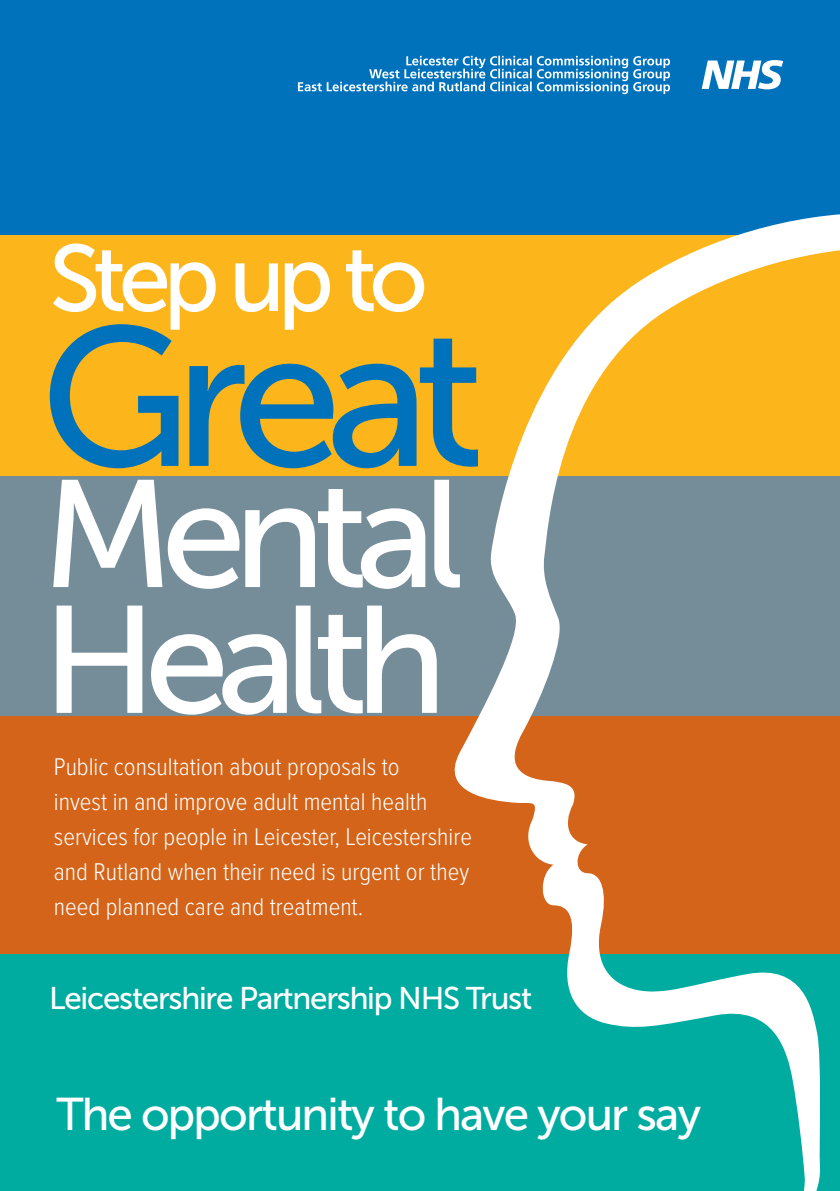
<style>
.page{position:relative;width:840px;height:1191px;background:#fff}
.page>*{position:absolute;margin:0;border:0;box-sizing:border-box;transform-origin:0 0}
.t1{font:197.2px "Museo Sans 500";letter-spacing:-.08em;color:#0072bc}
.t2{font:151.8px/125.8px "Museo Sans 500";letter-spacing:-.08em;color:#fff}
.t3{font:93.8px "Museo Sans 500";letter-spacing:-.08em;color:#fff}
.t4{font:45.8px "Museo Sans 500";letter-spacing:-.04em;color:#fff}
.t5{font:31.4px "Museo Sans 500";letter-spacing:-.04em;color:#fff}
.t6{font:300 25px/34.8px "Proxima Nova Cond";color:#fff}
</style>
<div class="page">
<div style="left:0;top:0;width:839px;height:235px;background:#0072bc"></div>
<div style="left:0;top:235px;width:839px;height:241px;background:#fcb61c"></div>
<div style="left:0;top:953px;width:839px;height:238px;background:#00aca0"></div>
<div style="left:0;top:476px;width:839px;height:240px;background:#758c99"></div>
<div style="left:0;top:716px;width:839px;height:237px;background:#d3641a"></div>
<svg style="left:437px;top:214px;width:402px;height:977px"></svg>
<svg style="left:298px;top:56px;width:371px;height:38px"></svg>
<svg style="left:701px;top:60px;width:81px;height:29px"></svg>
<p class="t3" style="left:49px;top:227px;width:380px">Step up to</p>
<p class="t1" style="left:40px;top:290px;width:445px">Great</p>
<p class="t2" style="left:42px;top:472px;width:423px">Mental<br>Health</p>
<p class="t6" style="left:54px;top:748px;width:419px">Public consultation about proposals to<br>invest in and improve adult mental health services for people in Leicester, Leicestershire and Rutland when their need is urgent or they need planned care and treatment.</p>
<p class="t5" style="left:49px;top:981px;width:484px">Leicestershire Partnership NHS Trust</p>
<p class="t4" style="left:56px;top:1089px;width:645px">The opportunity to have your say</p>
</div>
